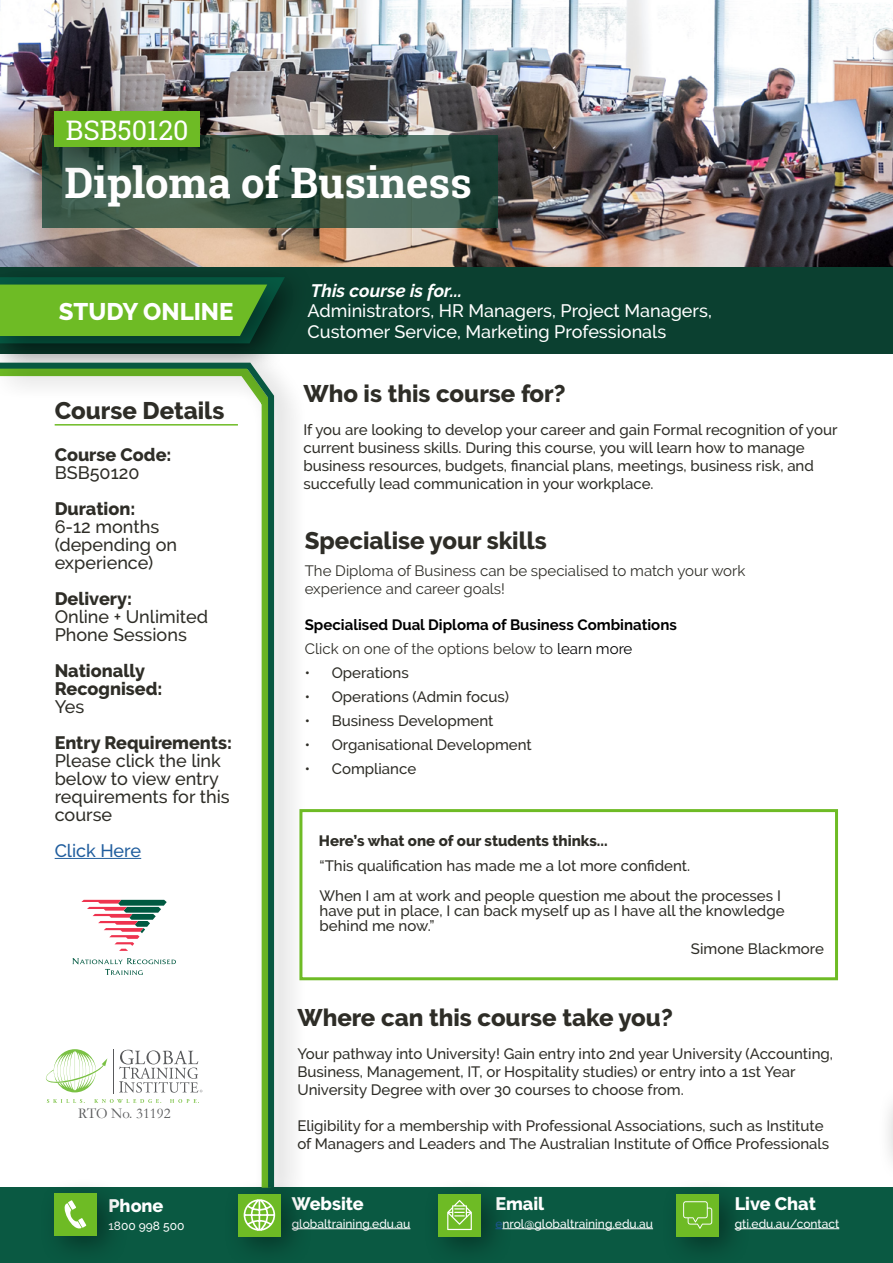
<style>
.page{position:relative;width:893px;height:1263px;background:#fff}
.page>*{position:absolute;margin:0;border:0;box-sizing:border-box;transform-origin:0 0}
.t1{font:700 42px "Roboto Slab";color:#fff}
.t2{font:27px "Roboto Slab";color:#fff}
.t3{font:800 24px "Raleway";color:#2e2d27}
.t4{font:800 24px "Raleway";color:#fff}
.t5{font:500 18px/18px "Raleway";color:#2e2d27}
.t6{font:500 18px/21.6px "Raleway";color:#fff}
.t7{font:800 18px/18px "Raleway";color:#2e2d27}
.t8{font:800 18px "Raleway";color:#fff}
.t9{font:italic 700 18px "Raleway";color:#fff}
.t10{font:500 18px "Raleway";color:#215e9e}
.t11{font:500 15px/18px "Raleway";color:#2e2d27}
.t12{font:700 15px/24px "Raleway";color:#000}
.t13{font:15px/18px "Raleway";color:#2e2d27}
.t14{font:800 15px "Raleway";color:#2e2d27}
.t15{font:15px "Garamond";color:#595a5c}
.t16{font:500 12px "Raleway";color:#fff}
.s1{font-weight:400;color:#2e2d27}
.s2{font-weight:400}
.s3{color:#215e9e}
</style>
<div class="page">
<img style="left:0;top:0;width:893px;height:267px">
<svg style="left:43px;top:135px;width:454px;height:92px;background:#3b594a"></svg>
<div style="left:39px;top:96px;width:193px;height:83px;background:#000;opacity:.4"></div>
<div style="left:54px;top:111px;width:146px;height:36px;background:#6ebb25"></div>
<div style="left:0;top:1188px;width:893px;height:75px;background:#0a5942"></div>
<div style="left:0;top:267px;width:893px;height:86px;background:#0b4030"></div>
<div style="left:0;top:262px;width:314px;height:114px;background:#000;opacity:.4"></div>
<div style="left:0;top:269px;width:297px;height:99px;background:#000;opacity:.4"></div>
<svg style="left:0;top:277px;width:285px;height:66px"></svg>
<div style="left:0;top:347px;width:306px;height:871px;background:#000;opacity:.4"></div>
<svg style="left:0;top:360px;width:277px;height:834px"></svg>
<hr style="left:55px;top:858px;width:86px;height:1px;background:#215e9e">
<hr style="left:55px;top:424px;width:183px;height:2px;background:#6ebb25">
<div style="left:39px;top:1178px;width:90px;height:85px;background:#000;opacity:.4"></div>
<div style="left:54px;top:1193px;width:43px;height:43px;background:#6ebb25"></div>
<svg style="left:64px;top:1200px;width:22px;height:29px"></svg>
<hr style="left:292px;top:1228px;width:118px;height:1px;background:#fff">
<div style="left:223px;top:1178px;width:90px;height:85px;background:#000;opacity:.4"></div>
<div style="left:238px;top:1194px;width:43px;height:42px;background:#6ebb25"></div>
<svg style="left:243px;top:1199px;width:33px;height:32px"></svg>
<hr style="left:502px;top:1228px;width:151px;height:1px;background:#fff">
<div style="left:423px;top:1178px;width:90px;height:85px;background:#000;opacity:.4"></div>
<div style="left:438px;top:1194px;width:43px;height:42px;background:#6ebb25"></div>
<svg style="left:447px;top:1200px;width:25px;height:30px"></svg>
<div style="left:661px;top:1178px;width:90px;height:85px;background:#000;opacity:.4"></div>
<div style="left:676px;top:1194px;width:43px;height:42px;background:#6ebb25"></div>
<svg style="left:683px;top:1201px;width:29px;height:28px"></svg>
<hr style="left:735px;top:1228px;width:104px;height:1px;background:#fff">
<svg style="left:47px;top:1099px;width:38px;height:4px"></svg>
<svg style="left:94px;top:1099px;width:67px;height:4px"></svg>
<svg style="left:170px;top:1099px;width:29px;height:4px"></svg>
<hr style="left:113px;top:1049px;width:1px;height:44px;background:#595a5c">
<svg style="left:119px;top:1050px;width:83px;height:43px"></svg>
<svg style="left:46px;top:1049px;width:61px;height:43px"></svg>
<hr style="left:892px;top:1151px;width:1px;height:112px;background:#0a5841">
<div style="left:878px;top:1082px;width:15px;height:102px;background:#fdfdfd"></div>
<hr style="left:892px;top:1097px;width:1px;height:54px;background:#6ebb25">
<div style="left:878px;top:15px;width:15px;height:114px;background:#000;opacity:.4"></div>
<div style="left:878px;top:23px;width:15px;height:99px;background:#000;opacity:.4"></div>
<svg style="left:892px;top:31px;width:1px;height:66px"></svg>
<div style="left:299px;top:809px;width:539px;height:171px;border:3px solid #6ebb25"></div>
<h2 class="t2" style="left:66px;top:111px;width:124px">BSB50120</h2>
<h1 class="t1" style="left:65px;top:154px;width:409px">Diploma of Business</h1>
<p class="t9" style="left:311px;top:281px;width:153px">This course is for...</p>
<h3 class="t4" style="left:59px;top:298px;width:176px">STUDY ONLINE</h3>
<p class="t6" style="left:308px;top:299px;width:406px">Administrators, HR Managers, Project Managers,<br>Customer Service, Marketing Professionals</p>
<h3 class="t3" style="left:55px;top:396px;width:171px">Course Details</h3>
<p class="t7" style="left:55px;top:446px;width:118px">Course Code:</p>
<p class="t5" style="left:55px;top:464px;width:86px">BSB50120</p>
<p class="t7" style="left:55px;top:500px;width:82px">Duration:</p>
<p class="t5" style="left:55px;top:518px;width:124px">6-12 months (depending on experience)</p>
<p class="t7" style="left:55px;top:590px;width:79px">Delivery:</p>
<p class="t5" style="left:55px;top:608px;width:155px">Online + Unlimited<br>Phone Sessions</p>
<p class="t7" style="left:55px;top:662px;width:109px">Nationally<br>Recognised:</p>
<p class="t5" style="left:55px;top:698px;width:31px">Yes</p>
<p class="t7" style="left:55px;top:734px;width:179px">Entry Requirements:</p>
<p class="t5" style="left:55px;top:752px;width:177px">Please click the link below to view entry requirements for this course</p>
<p class="t10" style="left:55px;top:840px;width:88px">Click Here</p>
<p class="t15" style="left:78px;top:1103px;width:94px">RTO No. 31192</p>
<p class="t8" style="left:108px;top:1196px;width:57px">Phone</p>
<p class="t16" style="left:108px;top:1219px;width:78px">1800 998 500</p>
<h3 class="t3" style="left:303px;top:380px;width:264px">Who is this course for?</h3>
<p class="t11" style="left:303px;top:421px;width:536px">If you are looking to develop your career and gain Formal recognition of your current business skills. During this course, you will learn how to manage business resources, budgets, financial plans, meetings, business risk, and succefully lead communication in your workplace.</p>
<h3 class="t3" style="left:305px;top:527px;width:244px">Specialise your skills</h3>
<p class="t13" style="left:305px;top:562px;width:442px">The Diploma of Business can be specialised to match your work experience and career goals!</p>
<p class="t12" style="left:305px;top:613px;width:374px">Specialised Dual Diploma of Business Combinations<br><span class="s1">Click on one of the options below to</span> <span class="s2">learn more</span></p>
<p class="t11" style="left:305px;top:664px;width:106px">• Operations</p>
<p class="t11" style="left:305px;top:688px;width:206px">• Operations (Admin focus)</p>
<p class="t11" style="left:305px;top:712px;width:190px">• Business Development</p>
<p class="t11" style="left:305px;top:736px;width:229px">• Organisational Development</p>
<p class="t11" style="left:305px;top:760px;width:113px">• Compliance</p>
<p class="t14" style="left:319px;top:832px;width:290px">Here’s what one of our students thinks...</p>
<p class="t11" style="left:319px;top:850px;width:463px;line-height:30px">“This qualification has made me a lot more confident.<br>When I am at work and people question me about the processes I</p>
<p class="t11" style="left:319px;top:903px;width:467px;line-height:15px">have put in place, I can back myself up as I have all the knowledge behind me now.”</p>
<p class="t11" style="left:691px;top:939px;width:134px">Simone Blackmore</p>
<h3 class="t3" style="left:297px;top:1004px;width:377px">Where can this course take you?</h3>
<p class="t11" style="left:297px;top:1044px;width:537px">Your pathway into University! Gain entry into 2nd year University (Accounting,<br>Business, Management, IT, or Hospitality studies) or entry into a 1st Year<br>University Degree with over 30 courses to choose from.</p>
<p class="t11" style="left:297px;top:1116px;width:533px">Eligibility for a membership with Professional Associations, such as Institute of Managers and Leaders and The Australian Institute of Office Professionals</p>
<p class="t8" style="left:292px;top:1193px;width:73px">Website</p>
<p class="t16" style="left:292px;top:1217px;width:120px">globaltraining.edu.au</p>
<p class="t8" style="left:495px;top:1193px;width:50px">Email</p>
<p class="t16" style="left:495px;top:1217px;width:159px"><span class="s3">e</span>nrol@globaltraining.edu.au</p>
<p class="t8" style="left:735px;top:1193px;width:83px">Live Chat</p>
<p class="t16" style="left:735px;top:1217px;width:106px">gti.edu.au/contact</p>
</div>
